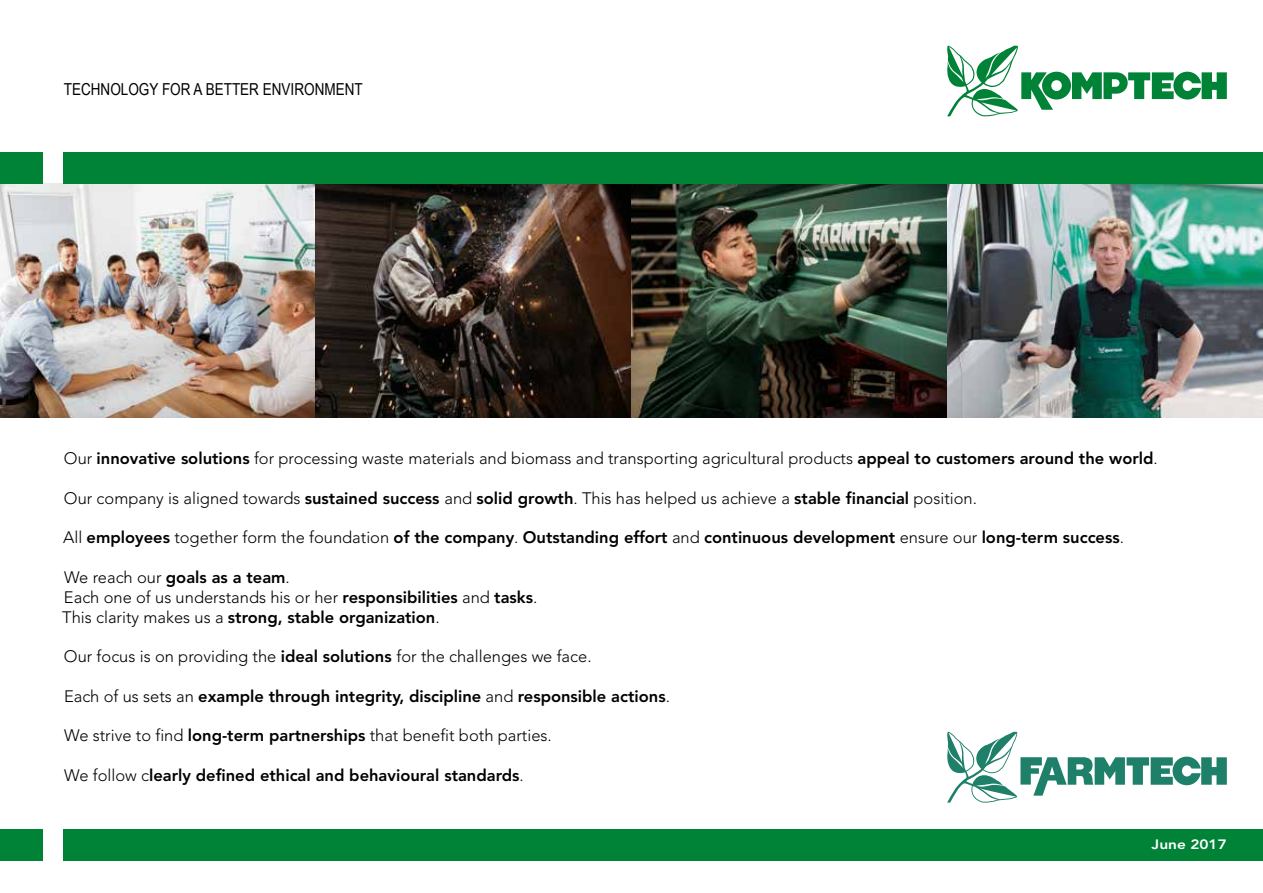
<style>
.page{position:relative;width:1263px;height:893px;background:#fff}
.page>*{position:absolute;margin:0;border:0;box-sizing:border-box;transform-origin:0 0}
.t1{font:300 16.5px/19.8px "Avenir";color:#000}
.t2{font:800 16.5px "Avenir";color:#000}
.t3{font:16.5px "Arial Narrow";color:#000}
.t4{font:800 13.5px "Avenir";color:#fff;scale:1.14 1}
.s1{font-weight:800}
.s2{font-weight:300}
</style>
<div class="page">
<img style="left:0;top:184px;width:1263px;height:234px">
<svg style="left:947px;top:46px;width:280px;height:70px"></svg>
<div style="left:64px;top:152px;width:1199px;height:32px;background:#008237"></div>
<div style="left:64px;top:829px;width:1199px;height:32px;background:#008237"></div>
<div style="left:0;top:152px;width:43px;height:32px;background:#008237"></div>
<div style="left:0;top:829px;width:43px;height:32px;background:#008237"></div>
<svg style="left:947px;top:732px;width:280px;height:71px"></svg>
<p class="t3" style="left:64px;top:77px;width:300px">TECHNOLOGY FOR A BETTER ENVIRONMENT</p>
<p class="t1" style="left:64px;top:449px;width:1095px">Our <span class="s1">innovative solutions</span> for processing waste materials and biomass and transporting agricultural products <span class="s1">appeal to customers around the world</span>.</p>
<p class="t1" style="left:64px;top:488px;width:915px">Our company is aligned towards <span class="s1">sustained success</span> and <span class="s1">solid growth</span>. This has helped us achieve a <span class="s1">stable financial</span> position.</p>
<p class="t2" style="left:63px;top:528px;width:1062px"><span class="s2">All</span> employees <span class="s2">together form the foundation</span> of the company<span class="s2">.</span> Outstanding effort <span class="s2">and</span> continuous development <span class="s2">ensure our</span> long-term success<span class="s2">.</span></p>
<p class="t1" style="left:62px;top:567px;width:477px">We reach our <span class="s1">goals as a team</span>.<br>Each one of us understands his or her <span class="s1">responsibilities</span> and <span class="s1">tasks</span>.<br>This clarity makes us a <span class="s1">strong, stable organization</span>.</p>
<p class="t1" style="left:64px;top:647px;width:529px">Our focus is on providing the <span class="s1">ideal solutions</span> for the challenges we face.</p>
<p class="t2" style="left:64px;top:686px;width:607px"><span class="s2">Each of us sets an</span> example through integrity, discipline <span class="s2">and</span> responsible actions<span class="s2">.</span></p>
<p class="t1" style="left:64px;top:726px;width:489px">We strive to find <span class="s1">long-term partnerships</span> that benefit both parties.</p>
<p class="t2" style="left:64px;top:765px;width:461px"><span class="s2">We follow c</span>learly defined ethical and behavioural standards<span class="s2">.</span></p>
<p class="t4" style="left:1151px;top:837px;width:67px">June 2017</p>
</div>
